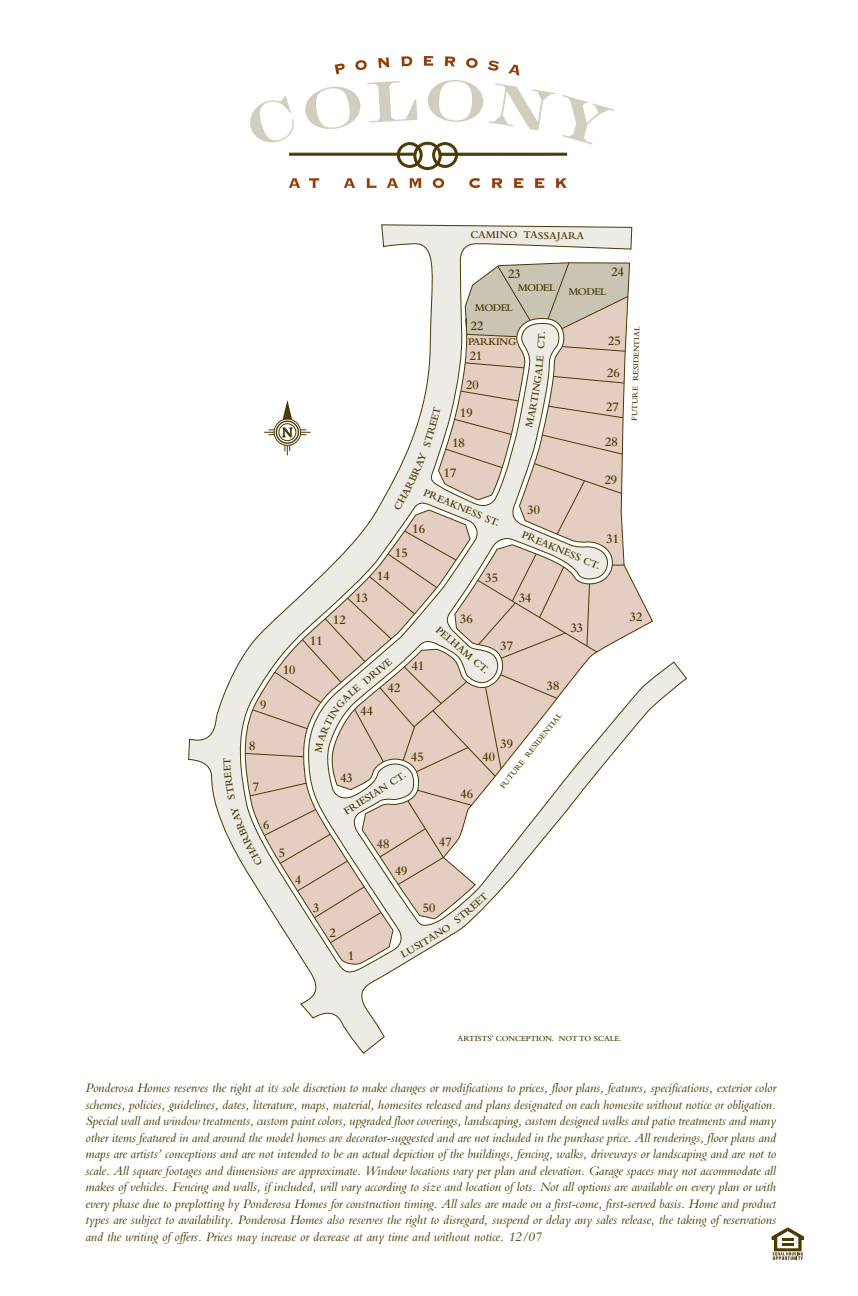
<style>
.page{position:relative;width:858px;height:1296px;background:#fff}
.page>*{position:absolute;margin:0;border:0;box-sizing:border-box;transform-origin:0 0}
.t1{font:italic 13.5px/16.5px "Bembo";letter-spacing:-.005em;color:#4b3900;text-align:justify}
.t2{font:600 13.5px "Bembo";letter-spacing:-.05em;color:#4b3900}
.t3{font:600 10.8px "Bembo";letter-spacing:-.05em;color:#4b3900}
.t4{font:600 10.8px "Bembo";letter-spacing:-.025em;color:#4b3900}
.t5{font:600 8.1px "Bembo";color:#4b3900}
</style>
<div class="page">
<svg style="left:188px;top:224px;width:499px;height:829px"></svg>
<svg style="left:233px;top:965px;width:247px;height:11px"></svg>
<svg style="left:771px;top:1227px;width:32px;height:33px"></svg>
<svg style="left:288px;top:178px;width:12px;height:10px"></svg>
<svg style="left:309px;top:178px;width:10px;height:10px"></svg>
<svg style="left:343px;top:178px;width:12px;height:10px"></svg>
<svg style="left:366px;top:178px;width:10px;height:10px"></svg>
<svg style="left:386px;top:178px;width:12px;height:10px"></svg>
<svg style="left:409px;top:178px;width:12px;height:10px"></svg>
<svg style="left:432px;top:178px;width:12px;height:10px"></svg>
<svg style="left:469px;top:178px;width:11px;height:10px"></svg>
<svg style="left:491px;top:178px;width:11px;height:10px"></svg>
<svg style="left:513px;top:178px;width:10px;height:10px"></svg>
<svg style="left:534px;top:178px;width:10px;height:10px"></svg>
<svg style="left:555px;top:178px;width:12px;height:10px"></svg>
<svg style="left:250px;top:56px;width:364px;height:114px"></svg>
<svg style="left:223px;top:262px;width:429px;height:703px"></svg>
<p class="t3" style="left:470px;top:228px;width:115px;rotate:1deg">CAMINO TASSAJARA</p>
<p class="t2" style="left:508px;top:266px;width:15px">23</p>
<p class="t2" style="left:611px;top:264px;width:15px">24</p>
<p class="t3" style="left:517px;top:282px;width:39px">MODEL</p>
<p class="t3" style="left:474px;top:301px;width:39px">MODEL</p>
<p class="t3" style="left:568px;top:286px;width:39px">MODEL</p>
<p class="t2" style="left:470px;top:319px;width:15px">22</p>
<p class="t4" style="left:468px;top:336px;width:49px">PARKING</p>
<p class="t5" style="left:629px;top:421px;width:96px;rotate:-88deg">FUTURE RESIDENTIAL</p>
<p class="t2" style="left:607px;top:333px;width:15px">25</p>
<p class="t2" style="left:606px;top:365px;width:15px">26</p>
<p class="t2" style="left:605px;top:400px;width:15px">27</p>
<p class="t2" style="left:604px;top:434px;width:15px">28</p>
<p class="t2" style="left:604px;top:472px;width:15px">29</p>
<p class="t2" style="left:469px;top:348px;width:15px">21</p>
<p class="t2" style="left:465px;top:377px;width:15px">20</p>
<p class="t2" style="left:459px;top:406px;width:15px">19</p>
<p class="t2" style="left:452px;top:435px;width:15px">18</p>
<p class="t2" style="left:443px;top:465px;width:15px">17</p>
<p class="t2" style="left:260px;top:697px;width:8px">9</p>
<p class="t2" style="left:249px;top:739px;width:8px">8</p>
<p class="t2" style="left:252px;top:779px;width:8px">7</p>
<p class="t2" style="left:263px;top:818px;width:8px">6</p>
<p class="t2" style="left:282px;top:662px;width:15px">10</p>
<p class="t2" style="left:278px;top:845px;width:8px">5</p>
<p class="t2" style="left:295px;top:873px;width:8px">4</p>
<p class="t2" style="left:310px;top:633px;width:15px">11</p>
<p class="t2" style="left:355px;top:590px;width:15px">13</p>
<p class="t3" style="left:426px;top:486px;width:83px;rotate:23deg">PREAKNESS ST.</p>
<p class="t2" style="left:412px;top:521px;width:15px">16</p>
<p class="t2" style="left:394px;top:545px;width:15px">15</p>
<p class="t2" style="left:376px;top:569px;width:15px">14</p>
<p class="t2" style="left:485px;top:570px;width:15px">35</p>
<p class="t2" style="left:527px;top:502px;width:15px">30</p>
<p class="t3" style="left:525px;top:528px;width:85px;rotate:23deg">PREAKNESS CT.</p>
<p class="t2" style="left:606px;top:531px;width:15px">31</p>
<p class="t2" style="left:518px;top:590px;width:15px">34</p>
<p class="t2" style="left:333px;top:612px;width:15px">12</p>
<p class="t3" style="left:350px;top:686px;width:49px;rotate:-40deg">E DRIVE</p>
<p class="t2" style="left:387px;top:681px;width:15px">42</p>
<p class="t2" style="left:360px;top:703px;width:15px">44</p>
<p class="t2" style="left:411px;top:659px;width:15px">41</p>
<p class="t2" style="left:410px;top:749px;width:15px">45</p>
<p class="t3" style="left:341px;top:807px;width:73px;rotate:-32deg">FRIESIAN CT.</p>
<p class="t2" style="left:340px;top:770px;width:15px">43</p>
<p class="t2" style="left:459px;top:611px;width:15px">36</p>
<p class="t3" style="left:441px;top:624px;width:67px;rotate:40deg">PELHAM CT.</p>
<p class="t2" style="left:500px;top:638px;width:15px">37</p>
<p class="t2" style="left:570px;top:620px;width:15px">33</p>
<p class="t2" style="left:546px;top:678px;width:15px">38</p>
<p class="t2" style="left:460px;top:786px;width:15px">46</p>
<p class="t5" style="left:498px;top:784px;width:96px;rotate:-51deg">FUTURE RESIDENTIAL</p>
<p class="t2" style="left:500px;top:737px;width:15px">39</p>
<p class="t2" style="left:482px;top:749px;width:15px">40</p>
<p class="t2" style="left:312px;top:900px;width:8px">3</p>
<p class="t2" style="left:329px;top:925px;width:8px">2</p>
<p class="t2" style="left:347px;top:948px;width:8px">1</p>
<p class="t2" style="left:376px;top:836px;width:15px">48</p>
<p class="t2" style="left:438px;top:834px;width:15px">47</p>
<p class="t2" style="left:394px;top:863px;width:15px">49</p>
<p class="t2" style="left:422px;top:901px;width:15px">50</p>
<p class="t2" style="left:629px;top:609px;width:15px">32</p>
<p class="t5" style="left:457px;top:1034px;width:165px">ARTISTS’ CONCEPTION. NOT TO SCALE.</p>
<p class="t1" style="left:85px;top:1079px;width:692px">Ponderosa Homes reserves the right at its sole discretion to make changes or modifications to prices, floor plans, features, specifications, exterior color schemes, policies, guidelines, dates, literature, maps, material, homesites released and plans designated on each homesite without notice or obligation.<br>Special wall and window treatments, custom paint colors, upgraded floor coverings, landscaping, custom designed walks and patio treatments and many other items featured in and around the model homes are decorator-suggested and are not included in the purchase price. All renderings, floor plans and maps are artists’ conceptions and are not intended to be an actual depiction of the buildings, fencing, walks, driveways or landscaping and are not to scale. All square footages and dimensions are approximate. Window locations vary per plan and elevation. Garage spaces may not accommodate all makes of vehicles. Fencing and walls, if included, will vary according to size and location of lots. Not all options are available on every plan or with every phase due to preplotting by Ponderosa Homes for construction timing. All sales are made on a first-come, first-served basis. Home and product types are subject to availability. Ponderosa Homes also reserves the right to disregard, suspend or delay any sales release, the taking of reservations and the writing of offers. Prices may increase or decrease at any time and without notice. 12/07</p>
</div>
